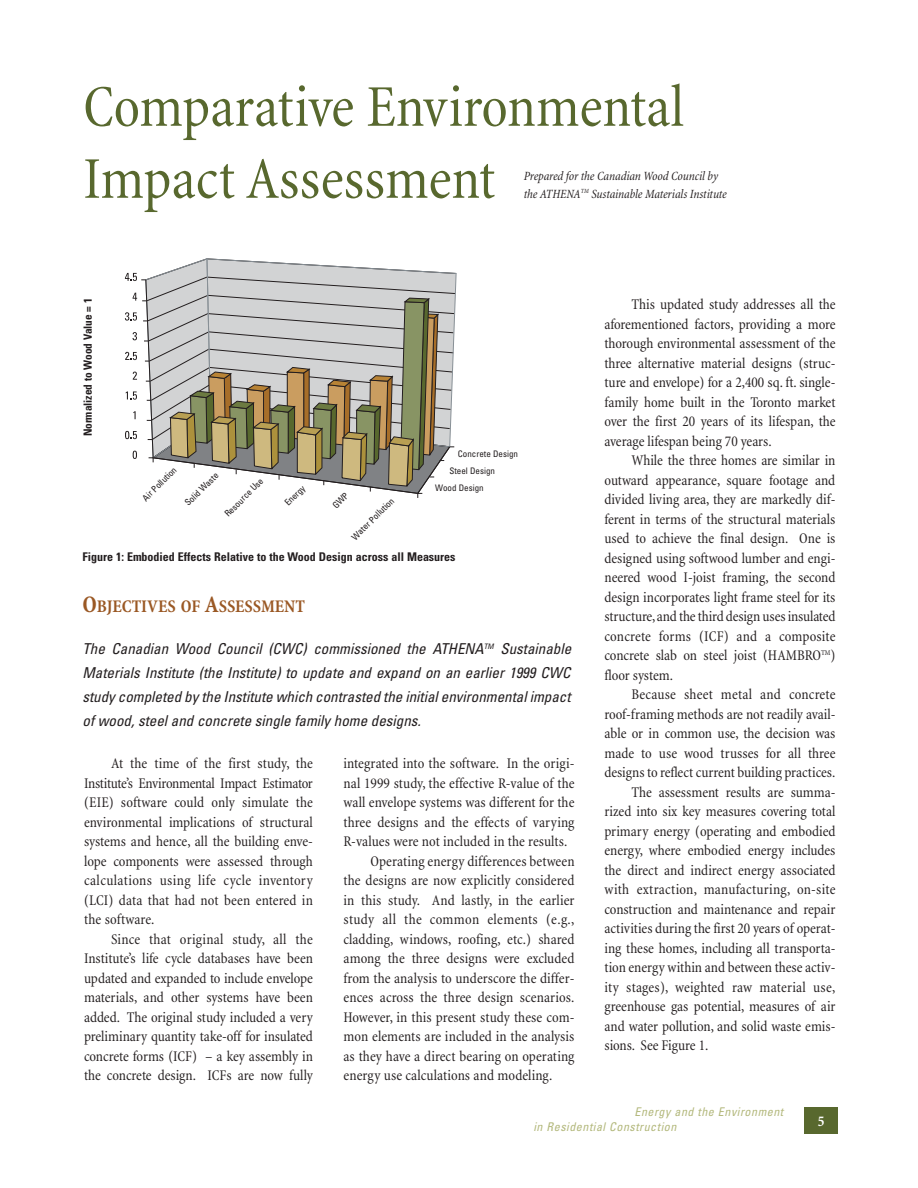
<style>
.page{position:relative;width:918px;height:1188px;background:#fff}
.page>*{position:absolute;margin:0;border:0;box-sizing:border-box;transform-origin:0 0}
.t1{font:condensed 60px/72px "Minion";letter-spacing:-.005em;color:#58682e}
.t2{font:700 condensed 18px "Minion";color:#9a5824}
.t3{font:condensed 15px/19.5px "Minion";color:#231e1f;text-align:justify}
.t4{font:italic condensed 15px/24px "Univers";color:#231e1f;text-align:justify}
.t5{font:condensed 15px "Minion";letter-spacing:.025em;color:#231e1f}
.t6{font:700 condensed 15px "Minion";color:#fff}
.t7{font:italic condensed 12.75px/18px "Minion";letter-spacing:-.005em;color:#231e1f}
.t8{font:700 condensed 12px "Univers";color:#231e1f}
.t9{font:italic condensed 12px/15px "Univers";letter-spacing:.045em;color:#b3b87c}
.t10{font:700 condensed 11.25px "Univers";color:#231e1f}
.t11{font:condensed 9px "Univers";color:#231e1f}
.s1{font-size:24px}
</style>
<div class="page">
<div style="left:804px;top:1107px;width:33px;height:27px;background:#58682e"></div>
<svg style="left:125px;top:258px;width:332px;height:240px"></svg>
<h1 class="t1" style="left:83px;top:76px;width:602px">Comparative Environmental<br>Impact Assessment</h1>
<p class="t7" style="left:524px;top:168px;width:204px">Prepared for the Canadian Wood Council by the ATHENA<sup>TM</sup> Sustainable Materials Institute</p>
<p class="t10" style="left:84px;top:436px;width:140px;rotate:-90deg">Normalized to Wood Value = 1</p>
<p class="t11" style="left:142px;top:497px;width:46px;rotate:-45deg">Air Pollution</p>
<p class="t11" style="left:184px;top:502px;width:45px;rotate:-45deg">Solid Waste</p>
<p class="t11" style="left:224px;top:513px;width:52px;rotate:-45deg">Resource Use</p>
<p class="t11" style="left:284px;top:502px;width:26px;rotate:-45deg">Energy</p>
<p class="t11" style="left:351px;top:536px;width:57px;rotate:-45deg">Water Pollution</p>
<p class="t11" style="left:458px;top:450px;width:62px">Concrete Design</p>
<p class="t11" style="left:449px;top:468px;width:47px">Steel Design</p>
<p class="t11" style="left:435px;top:485px;width:50px">Wood Design</p>
<p class="t8" style="left:83px;top:552px;width:375px">Figure 1: Embodied Effects Relative to the Wood Design across all Measures</p>
<p class="t2" style="left:83px;top:600px;width:224px"><span class="s1">O</span>BJECTIVES OF <span class="s1">A</span>SSESSMENT</p>
<p class="t4" style="left:83px;top:638px;width:490px">The Canadian Wood Council (CWC) commissioned the ATHENA<sup>TM</sup> Sustainable Materials Institute (the Institute) to update and expand on an earlier 1999 CWC study completed by the Institute which contrasted the initial environmental impact of wood, steel and concrete single family home designs.</p>
<p class="t3" style="left:84px;top:755px;width:230px;text-indent:27px">At the time of the first study, the Institute’s Environmental Impact Estimator (EIE) software could only simulate the environmental implications of structural systems and hence, all the building enve&shy;lope components were assessed through calculations using life cycle inventory (LCI) data that had not been entered in the software.</p>
<p class="t3" style="left:84px;top:930px;width:230px;text-indent:27px">Since that original study, all the Institute’s life cycle databases have been updated and expanded to include envelope materials, and other systems have been added. The original study included a very preliminary quantity take-off for insulated concrete forms (ICF) – a key assembly in the concrete design. ICFs are now fully</p>
<p class="t3" style="left:344px;top:755px;width:233px">integrated into the software. In the origi-</p>
<p class="t3" style="left:344px;top:774px;width:233px">nal 1999 study, the effective R-value of the</p>
<p class="t3" style="left:344px;top:794px;width:232px">wall envelope systems was different for the</p>
<p class="t3" style="left:344px;top:813px;width:233px">three designs and the effects of varying</p>
<p class="t3" style="left:344px;top:833px;width:225px">R-values were not included in the results.</p>
<p class="t3" style="left:371px;top:852px;width:206px">Operating energy differences between</p>
<p class="t3" style="left:344px;top:872px;width:233px">the designs are now explicitly considered</p>
<p class="t3" style="left:344px;top:891px;width:233px">in this study. And lastly, in the earlier</p>
<p class="t5" style="left:344px;top:914px;width:233px">study all the common elements (e.g.,</p>
<p class="t3" style="left:344px;top:930px;width:232px">cladding, windows, roofing, etc.) shared</p>
<p class="t3" style="left:344px;top:950px;width:233px">among the three designs were excluded</p>
<p class="t3" style="left:344px;top:969px;width:233px">from the analysis to underscore the differ-</p>
<p class="t3" style="left:344px;top:989px;width:233px">ences across the three design scenarios.</p>
<p class="t3" style="left:344px;top:1008px;width:233px">However, in this present study these com-</p>
<p class="t3" style="left:344px;top:1028px;width:233px">mon elements are included in the analysis</p>
<p class="t3" style="left:344px;top:1047px;width:233px">as they have a direct bearing on operating</p>
<p class="t3" style="left:344px;top:1067px;width:210px">energy use calculations and modeling.</p>
<p class="t3" style="left:605px;top:296px;width:233px;text-indent:27px">This updated study addresses all the aforementioned factors, providing a more thorough environmental assessment of the three alternative material designs (struc&shy;ture and envelope) for a 2,400 sq. ft. single&shy;family home built in the Toronto market over the first 20 years of its lifespan, the average lifespan being 70 years.</p>
<p class="t3" style="left:605px;top:452px;width:233px;text-indent:27px">While the three homes are similar in outward appearance, square footage and divided living area, they are markedly dif&shy;ferent in terms of the structural materials used to achieve the final design. One is designed using softwood lumber and engi&shy;neered wood I-joist framing, the second design incorporates light frame steel for its structure,and the third design uses insulated concrete forms (ICF) and a composite concrete slab on steel joist (HAMBRO<sup>TM</sup>) floor system.</p>
<p class="t3" style="left:632px;top:686px;width:206px">Because sheet metal and concrete</p>
<p class="t3" style="left:605px;top:705px;width:233px">roof-framing methods are not readily avail-</p>
<p class="t3" style="left:605px;top:725px;width:233px">able or in common use, the decision was</p>
<p class="t3" style="left:605px;top:744px;width:233px">made to use wood trusses for all three</p>
<p class="t3" style="left:605px;top:764px;width:232px">designs to reflect current building practices.</p>
<p class="t3" style="left:632px;top:783px;width:206px">The assessment results are summa-</p>
<p class="t3" style="left:605px;top:803px;width:233px">rized into six key measures covering total</p>
<p class="t3" style="left:605px;top:822px;width:233px">primary energy (operating and embodied</p>
<p class="t3" style="left:605px;top:842px;width:233px">energy, where embodied energy includes</p>
<p class="t3" style="left:605px;top:861px;width:233px">the direct and indirect energy associated</p>
<p class="t3" style="left:605px;top:881px;width:232px">with extraction, manufacturing, on-site</p>
<p class="t3" style="left:605px;top:900px;width:233px">construction and maintenance and repair</p>
<p class="t3" style="left:605px;top:920px;width:233px">activities during the first 20 years of operat-</p>
<p class="t3" style="left:605px;top:939px;width:233px">ing these homes, including all transporta-</p>
<p class="t3" style="left:605px;top:959px;width:233px">tion energy within and between these activ-</p>
<p class="t3" style="left:605px;top:978px;width:232px">ity stages), weighted raw material use,</p>
<p class="t3" style="left:605px;top:998px;width:233px">greenhouse gas potential, measures of air</p>
<p class="t3" style="left:605px;top:1017px;width:233px">and water pollution, and solid waste emis-</p>
<p class="t3" style="left:605px;top:1037px;width:105px">sions. See Figure 1.</p>
<p class="t9" style="left:533px;top:1105px;width:251px;text-indent:101px">Energy and the Environment in Residential Construction</p>
<p class="t6" style="left:818px;top:1115px;width:8px">5</p>
</div>
